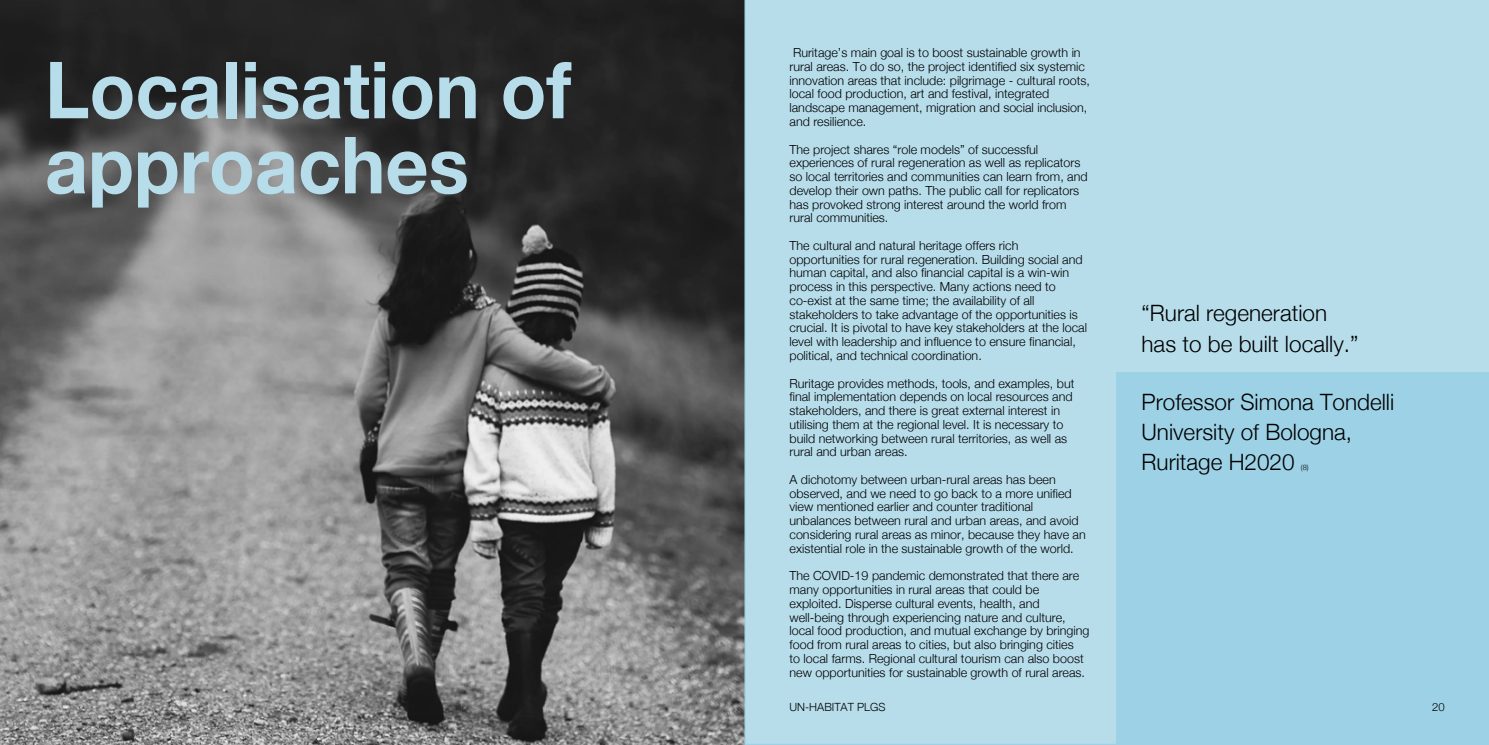
<style>
.page{position:relative;width:1489px;height:745px;background:#fff}
.page>*{position:absolute;margin:0;border:0;box-sizing:border-box;transform-origin:0 0}
.t1{font:700 78.75px/75px "Helvetica Neue";color:#b7ddeb;scale:.95 1}
.t2{font:300 22.5px/30px "Helvetica Neue";color:#000}
.t3{font:300 12.5px/13.8px "Helvetica Neue";color:#000}
.t4{font:300 11.25px "Helvetica Neue";color:#000}
.t5{font:300 7.5px "Helvetica Neue";color:#000}
</style>
<div class="page">
<img style="left:0;top:0;width:744px;height:744px">
<div style="left:744px;top:0;width:744px;height:744px;background:#b7ddeb"></div>
<div style="left:1116px;top:372px;width:372px;height:372px;background:#9dd2e6"></div>
<h1 class="t1" style="left:45px;top:51px;width:555px">Localisation of approaches</h1>
<p class="t3" style="left:789px;top:46px;width:302px">Ruritage’s main goal is to boost sustainable growth in rural areas. To do so, the project identified six systemic innovation areas that include: pilgrimage - cultural roots, local food production, art and festival, integrated landscape management, migration and social inclusion, and resilience.</p>
<p class="t3" style="left:789px;top:142px;width:299px">The project shares “role models” of successful experiences of rural regeneration as well as replicators so local territories and communities can learn from, and develop their own paths. The public call for replicators has provoked strong interest around the world from rural communities.</p>
<p class="t3" style="left:789px;top:238px;width:299px">The cultural and natural heritage offers rich opportunities for rural regeneration. Building social and human capital, and also financial capital is a win-win process in this perspective. Many actions need to co-exist at the same time; the availability of all stakeholders to take advantage of the opportunities is crucial. It is pivotal to have key stakeholders at the local level with leadership and influence to ensure financial, political, and technical coordination.</p>
<p class="t3" style="left:789px;top:376px;width:286px">Ruritage provides methods, tools, and examples, but final implementation depends on local resources and stakeholders, and there is great external interest in utilising them at the regional level. It is necessary to build networking between rural territories, as well as rural and urban areas.</p>
<p class="t3" style="left:789px;top:472px;width:298px">A dichotomy between urban-rural areas has been observed, and we need to go back to a more unified view mentioned earlier and counter traditional unbalances between rural and urban areas, and avoid considering rural areas as minor, because they have an existential role in the sustainable growth of the world.</p>
<p class="t3" style="left:789px;top:568px;width:301px">The COVID-19 pandemic demonstrated that there are many opportunities in rural areas that could be exploited. Disperse cultural events, health, and well-being through experiencing nature and culture, local food production, and mutual exchange by bringing food from rural areas to cities, but also bringing cities<br>to local farms. Regional cultural tourism can also boost new opportunities for sustainable growth of rural areas.</p>
<h2 class="t2" style="left:1141px;top:298px;width:218px">“Rural regeneration has to be built locally.”</h2>
<h2 class="t2" style="left:1141px;top:386px;width:254px">Professor Simona Tondelli<br>University of Bologna,<br>Ruritage H2020</h2>
<p class="t5" style="left:1300px;top:462px;width:9px">(8)</p>
<p class="t4" style="left:789px;top:699px;width:98px">UN-HABITAT PLGS</p>
<p class="t4" style="left:1431px;top:699px;width:14px">20</p>
</div>
